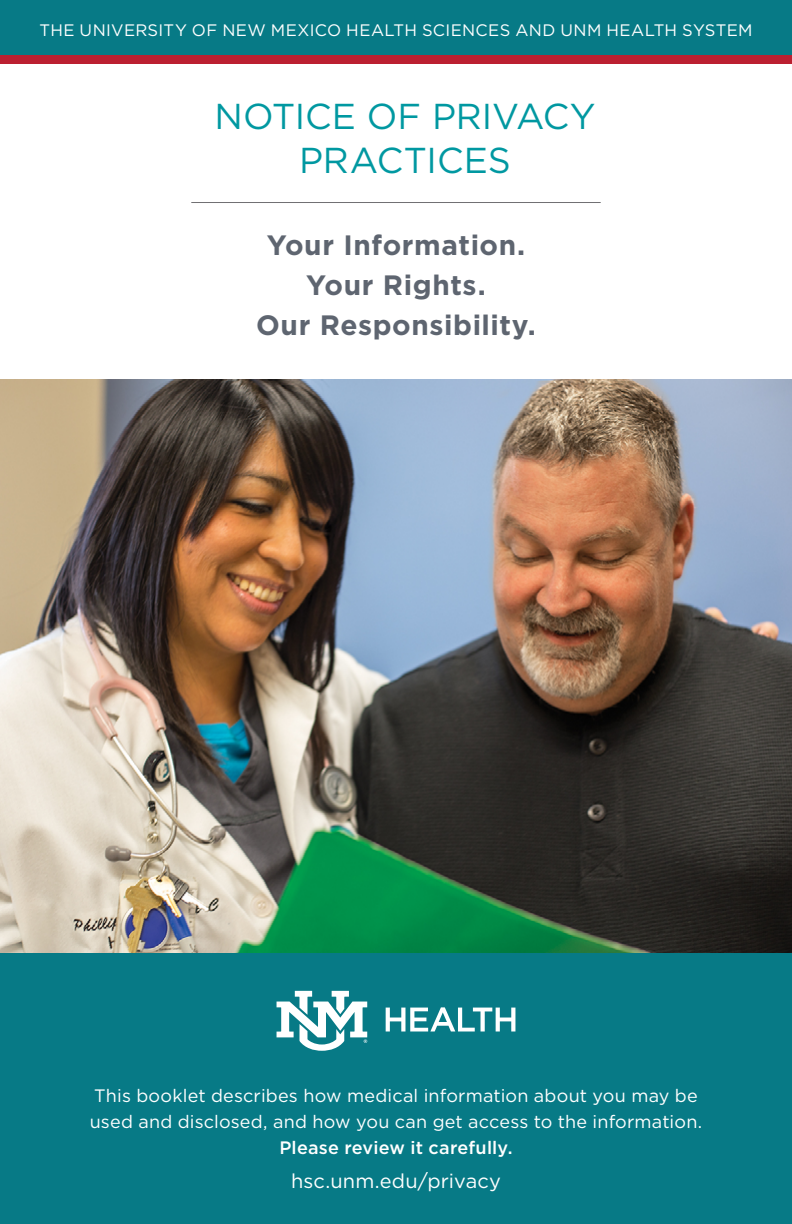
<style>
.page{position:relative;width:792px;height:1224px;background:#fff}
.page>*{position:absolute;margin:0;border:0;box-sizing:border-box;transform-origin:0 0}
.t1{font:36px/44px "Gotham";color:#0098a1;text-align:center}
.t2{font:700 28px/40px "Gotham";letter-spacing:.02em;color:#5e6570;text-align:center}
.t3{font:20px "Gotham";letter-spacing:.01em;color:#fff}
.t4{font:18px/26px "Gotham";letter-spacing:.01em;color:#fff}
.t5{font:500 18px "Gotham";letter-spacing:.01em;color:#fff}
.t6{font:16.6px "Gotham";letter-spacing:.02em;color:#fff}
</style>
<div class="page">
<img style="left:0;top:379px;width:792px;height:574px">
<div style="left:0;top:953px;width:792px;height:271px;background:#077a86"></div>
<hr style="left:191px;top:202px;width:410px;height:1px;background:#717073">
<svg style="left:386px;top:1007px;width:129px;height:25px"></svg>
<svg style="left:277px;top:991px;width:90px;height:60px"></svg>
<div style="left:0;top:0;width:792px;height:55px;background:#077a86"></div>
<div style="left:0;top:55px;width:792px;height:9px;background:#bb2031"></div>
<p class="t6" style="left:40px;top:19px;width:714px">THE UNIVERSITY OF NEW MEXICO HEALTH SCIENCES AND UNM HEALTH SYSTEM</p>
<h1 class="t1" style="left:215px;top:93px;width:382px">NOTICE OF PRIVACY<br>PRACTICES</h1>
<h2 class="t2" style="left:256px;top:225px;width:281px">Your Information.<br>Your Rights.<br>Our Responsibility.</h2>
<p class="t4" style="left:90px;top:1083px;width:614px">This booklet describes how medical information about you may be used and disclosed, and how you can get access to the information.</p>
<p class="t5" style="left:279px;top:1136px;width:235px">Please review it carefully.</p>
<p class="t3" style="left:291px;top:1168px;width:211px">hsc.unm.edu/privacy</p>
</div>
